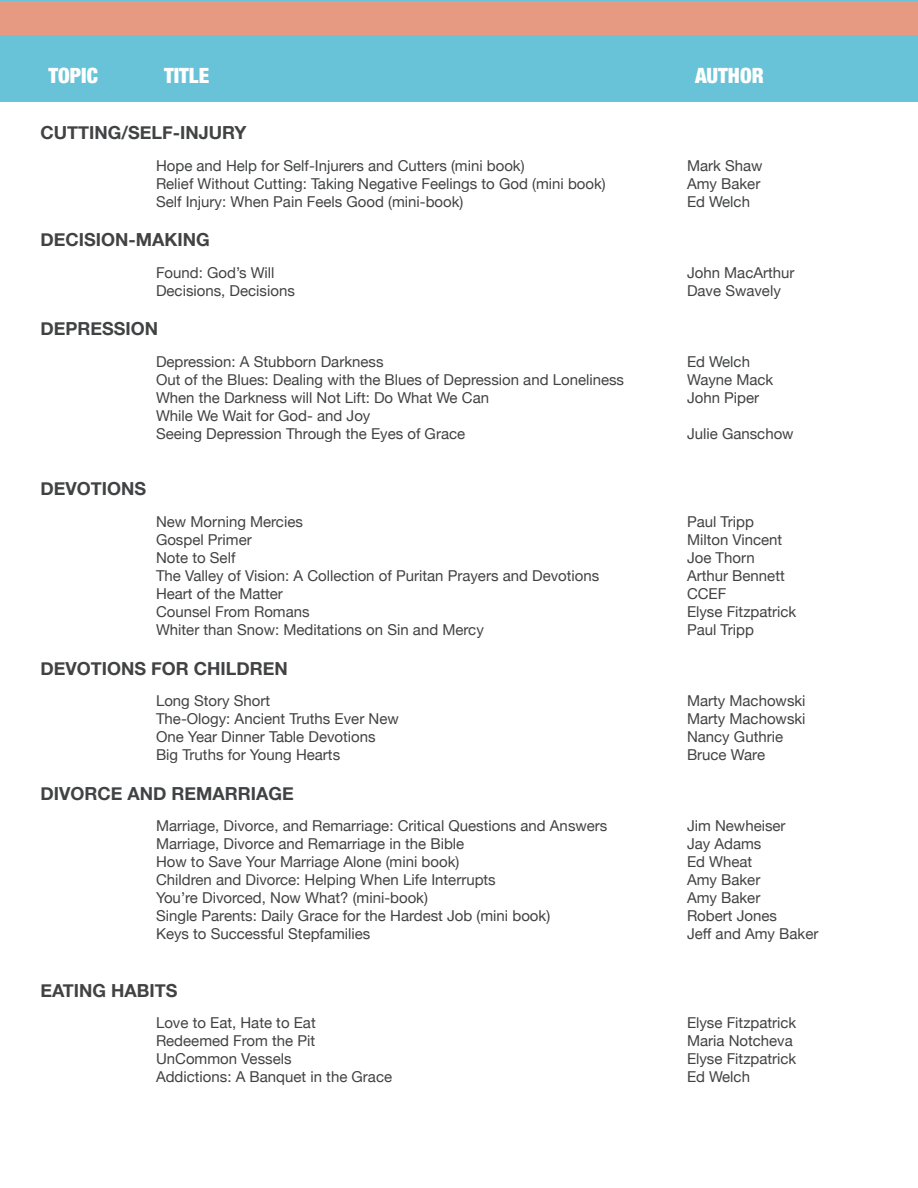
<style>
.page{position:relative;width:918px;height:1188px;background:#fff}
.page>*{position:absolute;margin:0;border:0;box-sizing:border-box;transform-origin:0 0}
.t1{font:900 condensed 21px "Helvetica Neue";color:#fff}
.topic{font:700 18px "Helvetica Neue";color:#414243}
.Titles{font:15px "Helvetica Neue";color:#414243}
</style>
<div class="page">
<div style="left:0;top:0;width:918px;height:102px;background:#68c3d8"></div>
<div style="left:0;top:1px;width:918px;height:34px;background:#e69a82"></div>
<h1 class="t1" style="left:49px;top:58px;width:51px">TOPIC</h1>
<h1 class="t1" style="left:164px;top:58px;width:47px">TITLE</h1>
<h1 class="t1" style="left:695px;top:58px;width:70px">AUTHOR</h1>
<p class="topic" style="left:40px;top:116px;width:208px">CUTTING/SELF-INJURY</p>
<p class="Titles" style="left:156px;top:152px;width:370px">Hope and Help for Self-Injurers and Cutters (mini book)</p>
<p class="Titles" style="left:687px;top:152px;width:77px">Mark Shaw</p>
<p class="Titles" style="left:156px;top:170px;width:451px">Relief Without Cutting: Taking Negative Feelings to God (mini book)</p>
<p class="Titles" style="left:687px;top:170px;width:75px">Amy Baker</p>
<p class="Titles" style="left:156px;top:188px;width:309px">Self Injury: When Pain Feels Good (mini-book)</p>
<p class="Titles" style="left:687px;top:188px;width:65px">Ed Welch</p>
<p class="topic" style="left:40px;top:223px;width:171px">DECISION-MAKING</p>
<p class="Titles" style="left:156px;top:259px;width:120px">Found: God’s Will</p>
<p class="Titles" style="left:687px;top:259px;width:109px">John MacArthur</p>
<p class="Titles" style="left:156px;top:277px;width:140px">Decisions, Decisions</p>
<p class="Titles" style="left:687px;top:277px;width:95px">Dave Swavely</p>
<p class="topic" style="left:40px;top:313px;width:119px">DEPRESSION</p>
<p class="Titles" style="left:156px;top:349px;width:229px">Depression: A Stubborn Darkness</p>
<p class="Titles" style="left:687px;top:349px;width:65px">Ed Welch</p>
<p class="Titles" style="left:156px;top:367px;width:470px">Out of the Blues: Dealing with the Blues of Depression and Loneliness</p>
<p class="Titles" style="left:687px;top:367px;width:88px">Wayne Mack</p>
<p class="Titles" style="left:156px;top:385px;width:335px">When the Darkness will Not Lift: Do What We Can</p>
<p class="Titles" style="left:687px;top:385px;width:74px">John Piper</p>
<p class="Titles" style="left:156px;top:403px;width:216px">While We Wait for God- and Joy</p>
<p class="Titles" style="left:156px;top:421px;width:311px">Seeing Depression Through the Eyes of Grace</p>
<p class="Titles" style="left:687px;top:421px;width:108px">Julie Ganschow</p>
<p class="topic" style="left:40px;top:473px;width:107px">DEVOTIONS</p>
<p class="Titles" style="left:156px;top:509px;width:148px">New Morning Mercies</p>
<p class="Titles" style="left:687px;top:509px;width:68px">Paul Tripp</p>
<p class="Titles" style="left:156px;top:527px;width:97px">Gospel Primer</p>
<p class="Titles" style="left:687px;top:527px;width:97px">Milton Vincent</p>
<p class="Titles" style="left:156px;top:545px;width:81px">Note to Self</p>
<p class="Titles" style="left:687px;top:545px;width:69px">Joe Thorn</p>
<p class="Titles" style="left:156px;top:563px;width:445px">The Valley of Vision: A Collection of Puritan Prayers and Devotions</p>
<p class="Titles" style="left:687px;top:563px;width:99px">Arthur Bennett</p>
<p class="Titles" style="left:156px;top:581px;width:128px">Heart of the Matter</p>
<p class="Titles" style="left:687px;top:581px;width:41px">CCEF</p>
<p class="Titles" style="left:156px;top:599px;width:155px">Counsel From Romans</p>
<p class="Titles" style="left:687px;top:599px;width:111px">Elyse Fitzpatrick</p>
<p class="Titles" style="left:156px;top:617px;width:329px">Whiter than Snow: Meditations on Sin and Mercy</p>
<p class="Titles" style="left:687px;top:617px;width:68px">Paul Tripp</p>
<p class="topic" style="left:40px;top:652px;width:249px">DEVOTIONS FOR CHILDREN</p>
<p class="Titles" style="left:156px;top:688px;width:116px">Long Story Short</p>
<p class="Titles" style="left:687px;top:688px;width:120px">Marty Machowski</p>
<p class="Titles" style="left:156px;top:706px;width:244px">The-Ology: Ancient Truths Ever New</p>
<p class="Titles" style="left:687px;top:706px;width:120px">Marty Machowski</p>
<p class="Titles" style="left:156px;top:724px;width:221px">One Year Dinner Table Devotions</p>
<p class="Titles" style="left:687px;top:724px;width:98px">Nancy Guthrie</p>
<p class="Titles" style="left:156px;top:742px;width:186px">Big Truths for Young Hearts</p>
<p class="Titles" style="left:687px;top:742px;width:80px">Bruce Ware</p>
<p class="topic" style="left:40px;top:777px;width:255px">DIVORCE AND REMARRIAGE</p>
<p class="Titles" style="left:156px;top:813px;width:453px">Marriage, Divorce, and Remarriage: Critical Questions and Answers</p>
<p class="Titles" style="left:687px;top:813px;width:100px">Jim Newheiser</p>
<p class="Titles" style="left:156px;top:831px;width:310px">Marriage, Divorce and Remarriage in the Bible</p>
<p class="Titles" style="left:687px;top:831px;width:76px">Jay Adams</p>
<p class="Titles" style="left:156px;top:849px;width:305px">How to Save Your Marriage Alone (mini book)</p>
<p class="Titles" style="left:687px;top:849px;width:67px">Ed Wheat</p>
<p class="Titles" style="left:156px;top:867px;width:341px">Children and Divorce: Helping When Life Interrupts</p>
<p class="Titles" style="left:687px;top:867px;width:75px">Amy Baker</p>
<p class="Titles" style="left:156px;top:885px;width:273px">You’re Divorced, Now What? (mini-book)</p>
<p class="Titles" style="left:687px;top:885px;width:75px">Amy Baker</p>
<p class="Titles" style="left:156px;top:903px;width:396px">Single Parents: Daily Grace for the Hardest Job (mini book)</p>
<p class="Titles" style="left:687px;top:903px;width:92px">Robert Jones</p>
<p class="Titles" style="left:156px;top:921px;width:216px">Keys to Successful Stepfamilies</p>
<p class="Titles" style="left:687px;top:921px;width:133px">Jeff and Amy Baker</p>
<p class="topic" style="left:40px;top:974px;width:138px">EATING HABITS</p>
<p class="Titles" style="left:156px;top:1010px;width:161px">Love to Eat, Hate to Eat</p>
<p class="Titles" style="left:687px;top:1010px;width:111px">Elyse Fitzpatrick</p>
<p class="Titles" style="left:156px;top:1028px;width:161px">Redeemed From the Pit</p>
<p class="Titles" style="left:687px;top:1028px;width:107px">Maria Notcheva</p>
<p class="Titles" style="left:156px;top:1046px;width:137px">UnCommon Vessels</p>
<p class="Titles" style="left:687px;top:1046px;width:111px">Elyse Fitzpatrick</p>
<p class="Titles" style="left:156px;top:1064px;width:238px">Addictions: A Banquet in the Grace</p>
<p class="Titles" style="left:687px;top:1064px;width:65px">Ed Welch</p>
</div>
